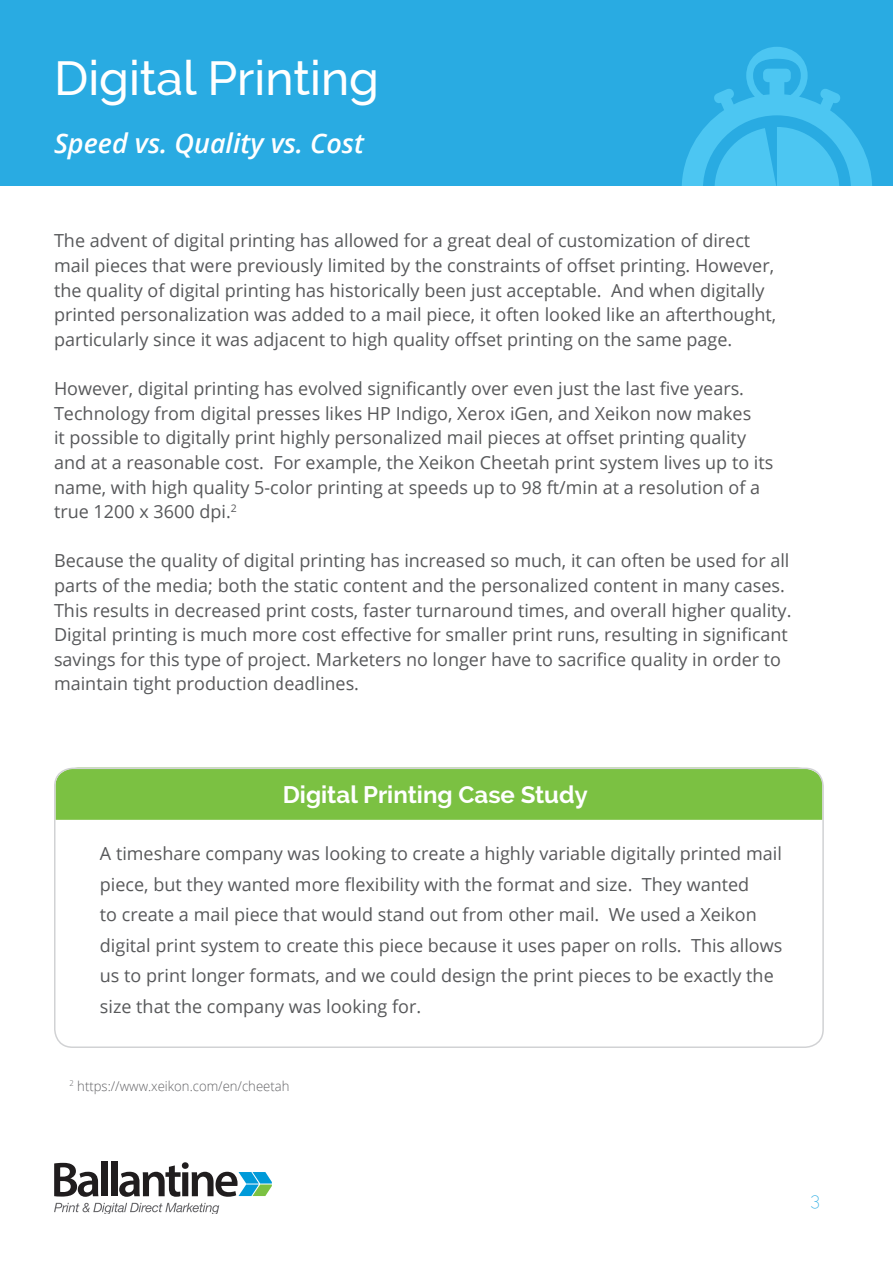
<style>
.page{position:relative;width:893px;height:1263px;background:#fff}
.page>*{position:absolute;margin:0;border:0;box-sizing:border-box;transform-origin:0 0}
.t1{font:500 48px "Raleway";color:#fff}
.t2{font:italic 600 27px "Open Sans";color:#fff}
.t3{font:700 24px "Raleway";color:#fff}
.t4{font:18px/24.6px "Open Sans";color:#57585a}
.t5{font:200 18px "Raleway";color:#29abe2}
.t6{font:300 13.5px "Open Sans";color:#636366}
</style>
<div class="page">
<div style="left:0;top:0;width:893px;height:186px;background:#29abe2"></div>
<svg style="left:54px;top:1203px;width:165px;height:11px"></svg>
<svg style="left:54px;top:1163px;width:44px;height:34px"></svg>
<div style="left:101px;top:1161px;width:7px;height:35px;background:#201d1e"></div>
<div style="left:111px;top:1161px;width:6px;height:35px;background:#201d1e"></div>
<svg style="left:119px;top:1162px;width:153px;height:35px"></svg>
<div style="left:57px;top:770px;width:764px;height:50px;background:#7bc142"></div>
<div style="left:54px;top:767px;width:770px;height:281px;border:2px solid #d1d2d4;border-radius:18px"></div>
<svg style="left:682px;top:47px;width:190px;height:139px"></svg>
<p class="t1" style="left:54px;top:50px;width:326px">Digital Printing</p>
<p class="t2" style="left:54px;top:124px;width:311px">Speed vs. Quality vs. Cost</p>
<p class="t4" style="left:54px;top:228px;width:724px">The advent of digital printing has allowed for a great deal of customization of direct mail pieces that were previously limited by the constraints of offset printing. However, the quality of digital printing has historically been just acceptable. And when digitally printed personalization was added to a mail piece, it often looked like an afterthought, particularly since it was adjacent to high quality offset printing on the same page.</p>
<p class="t4" style="left:54px;top:376px;width:721px">However, digital printing has evolved significantly over even just the last five years.<br>Technology from digital presses likes HP Indigo, Xerox iGen, and Xeikon now makes<br>it possible to digitally print highly personalized mail pieces at offset printing quality and at a reasonable cost. For example, the Xeikon Cheetah print system lives up to its name, with high quality 5-color printing at speeds up to 98 ft/min at a resolution of a true 1200 x 3600 dpi.<sup>2</sup></p>
<p class="t4" style="left:54px;top:548px;width:739px">Because the quality of digital printing has increased so much, it can often be used for all parts of the media; both the static content and the personalized content in many cases.<br>This results in decreased print costs, faster turnaround times, and overall higher quality.<br>Digital printing is much more cost effective for smaller print runs, resulting in significant savings for this type of project. Marketers no longer have to sacrifice quality in order to maintain tight production deadlines.</p>
<p class="t3" style="left:283px;top:781px;width:306px">Digital Printing Case Study</p>
<p class="t4" style="left:100px;top:838px;width:684px;line-height:30.6px">A timeshare company was looking to create a highly variable digitally printed mail piece, but they wanted more flexibility with the format and size. They wanted<br>to create a mail piece that would stand out from other mail. We used a Xeikon digital print system to create this piece because it uses paper on rolls. This allows us to print longer formats, and we could design the print pieces to be exactly the size that the company was looking for.</p>
<p class="t6" style="left:70px;top:1077px;width:221px"><sup>2</sup> https://www.xeikon.com/en/cheetah</p>
<p class="t5" style="left:810px;top:1189px;width:11px">3</p>
</div>
